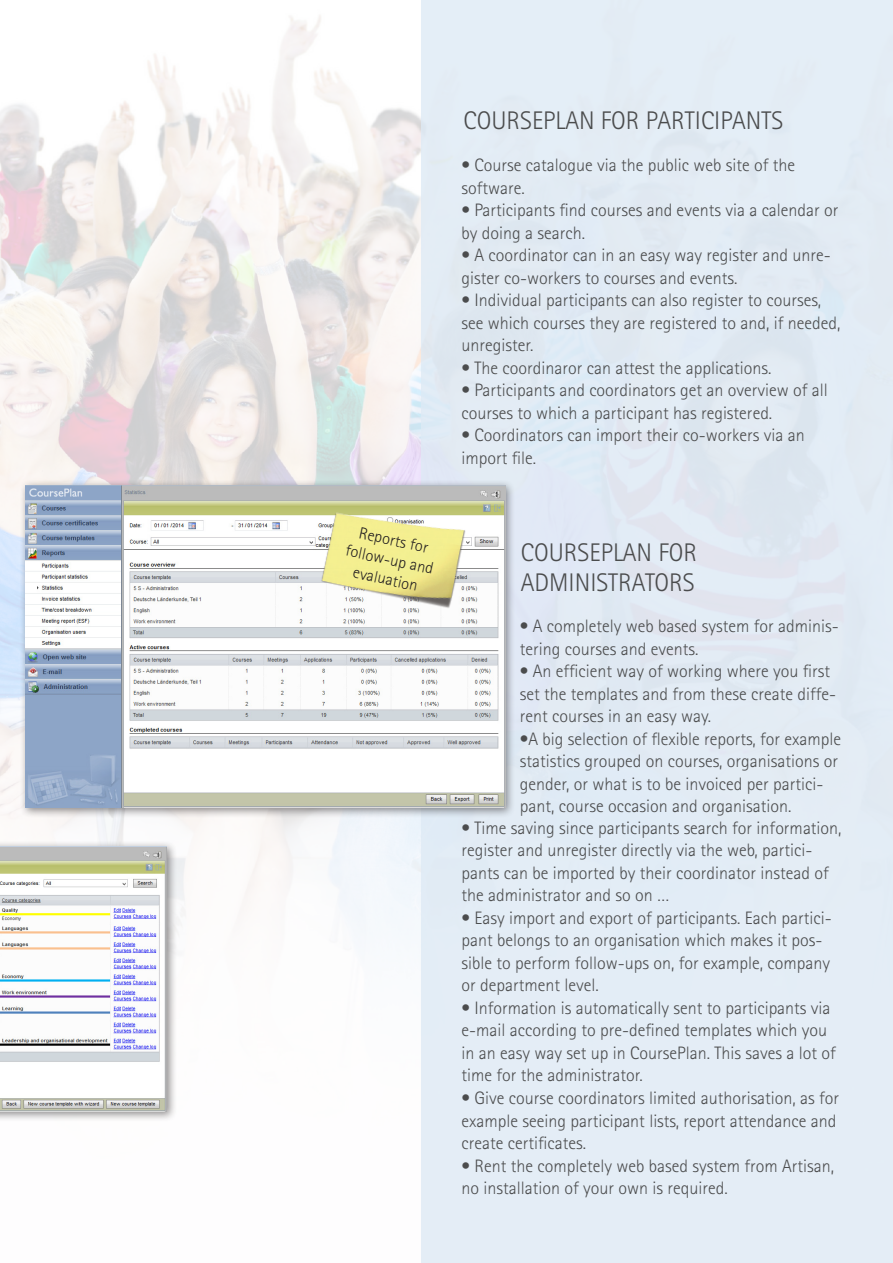
<style>
.page{position:relative;width:893px;height:1263px;background:#fff}
.page>*{position:absolute;margin:0;border:0;box-sizing:border-box;transform-origin:0 0}
.t1{font:300 25.5px/30.6px "Rotis Sans Serif";color:#4b4c4d}
.t2{font:300 18px/22.5px "Rotis Sans Serif";color:#4b4c4d}
.t3{font:300 16.5px/19.8px "Rotis Sans Serif";color:#231f20;text-align:center}
</style>
<div class="page">
<img style="left:0;top:15px;width:421px;height:921px">
<div style="left:421px;top:0;width:472px;height:1263px;background:#e3ecf6"></div>
<div style="left:0;top:840px;width:177px;height:282px;background:#231f20;opacity:.5"></div>
<img style="left:0;top:846px;width:167px;height:266px">
<div style="left:19px;top:479px;width:497px;height:339px;background:#231f20;opacity:.5"></div>
<img style="left:25px;top:485px;width:481px;height:323px">
<img style="left:318px;top:453px;width:161px;height:160px">
<p class="t3" style="left:352px;top:521px;width:91px;rotate:12deg">Reports for follow-up and evaluation</p>
<p class="t1" style="left:463px;top:105px;width:321px">COURSEPLAN FOR PARTICIPANTS</p>
<p class="t2" style="left:461px;top:154px;width:335px">• Course catalogue via the public web site of the software.</p>
<p class="t2" style="left:461px;top:199px;width:379px">• Participants find courses and events via a calendar or by doing a search.</p>
<p class="t2" style="left:461px;top:244px;width:371px">• A coordinator can in an easy way register and unre&shy;gister co-workers to courses and events.</p>
<p class="t2" style="left:461px;top:289px;width:380px">• Individual participants can also register to courses, see which courses they are registered to and, if needed, unregister.</p>
<p class="t2" style="left:461px;top:356px;width:312px">• The coordinaror can attest the applications.</p>
<p class="t2" style="left:461px;top:379px;width:368px">• Participants and coordinators get an overview of all courses to which a participant has registered.</p>
<p class="t2" style="left:461px;top:424px;width:345px">• Coordinators can import their co-workers via an import file.</p>
<p class="t1" style="left:521px;top:537px;width:178px">COURSEPLAN FOR<br>ADMINISTRATORS</p>
<p class="t2" style="left:520px;top:615px;width:320px">• A completely web based system for adminis&shy;tering courses and events.</p>
<p class="t2" style="left:520px;top:660px;width:318px">• An efficient way of working where you first set the templates and from these create diffe&shy;rent courses in an easy way.</p>
<p class="t2" style="left:520px;top:727px;width:323px">•A big selection of flexible reports, for example statistics grouped on courses, organisations or gender, or what is to be invoiced per partici&shy;pant, course occasion and organisation.</p>
<p class="t2" style="left:461px;top:817px;width:382px">• Time saving since participants search for information, register and unregister directly via the web, partici&shy;pants can be imported by their coordinator instead of the administrator and so on …</p>
<p class="t2" style="left:461px;top:907px;width:372px">• Easy import and export of participants. Each partici&shy;pant belongs to an organisation which makes it pos&shy;sible to perform follow-ups on, for example, company or department level.</p>
<p class="t2" style="left:461px;top:997px;width:376px">• Information is automatically sent to participants via e-mail according to pre-defined templates which you in an easy way set up in CoursePlan. This saves a lot of time for the administrator.</p>
<p class="t2" style="left:461px;top:1087px;width:379px">• Give course coordinators limited authorisation, as for example seeing participant lists, report attendance and create certificates.</p>
<p class="t2" style="left:461px;top:1154px;width:374px">• Rent the completely web based system from Artisan, no installation of your own is required.</p>
</div>
